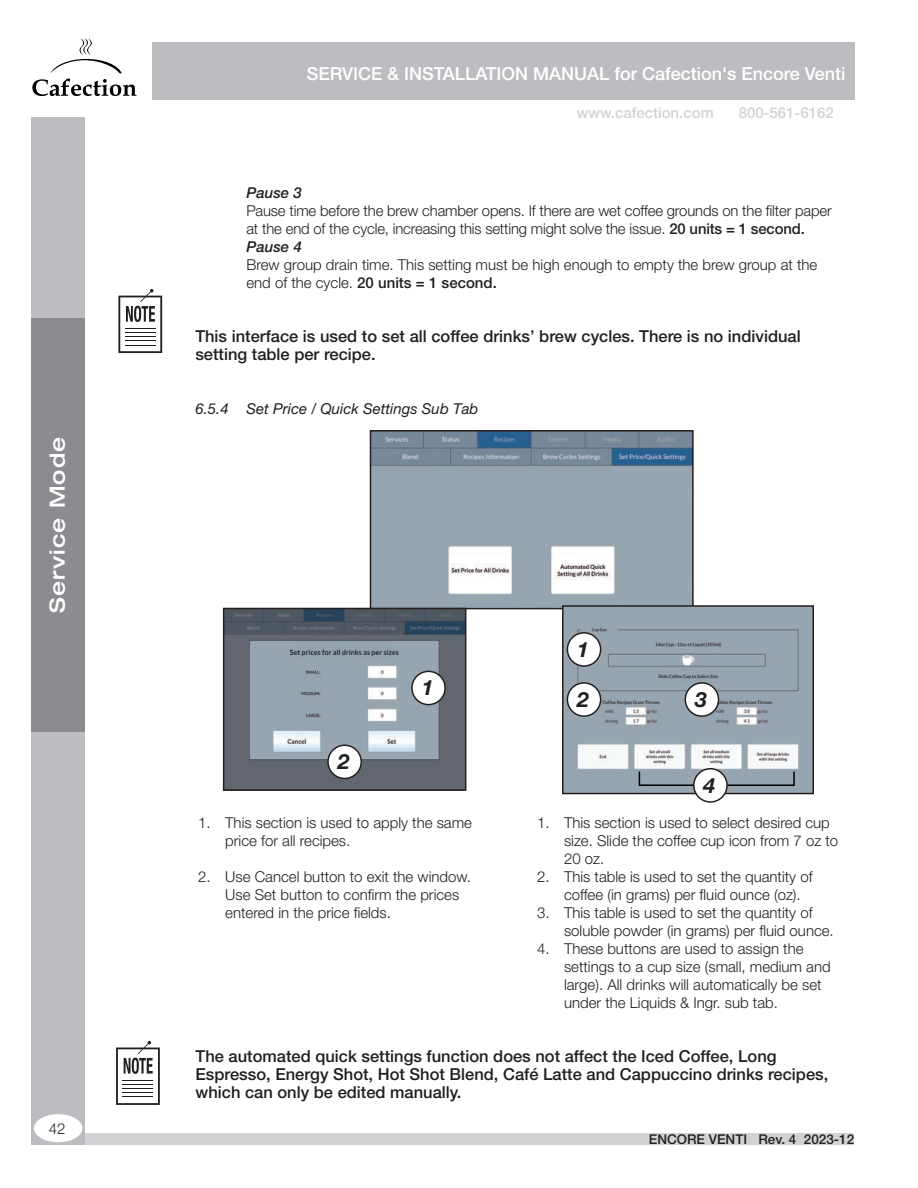
<style>
.page{position:relative;width:918px;height:1188px;background:#fff}
.page>*{position:absolute;margin:0;border:0;box-sizing:border-box;transform-origin:0 0}
.t1{font:500 expanded 21px "Helvetica Neue LT Pro";letter-spacing:.05em;color:#fff}
.t2{font:italic 700 21px "Helvetica Neue LT Pro";color:#231f20}
.t3{font:500 18px "Helvetica Neue LT Pro";color:#fff}
.t4{font:500 16.5px/18px "Helvetica Neue LT Pro";color:#231f20}
.t5{font:300 15px/18px "Helvetica Neue LT Pro";color:#231f20}
.t6{font:italic 15px "Helvetica Neue LT Pro";color:#231f20}
.t7{font:500 15px "Helvetica Neue LT Pro";color:#d1d2d4}
.t8{font:italic 500 15px "Helvetica Neue LT Pro";color:#231f20}
.t9{font:500 13.5px "Helvetica Neue LT Pro";color:#231f20}
.s1{font-weight:500}
.s2{font-weight:500;font-style:italic}
</style>
<div class="page">
<div style="left:43px;top:1133px;width:811px;height:12px;background:#d1d2d4"></div>
<div style="left:152px;top:43px;width:702px;height:57px;background:#bcbdc0"></div>
<div style="left:31px;top:118px;width:53px;height:1027px;background:#bcbdc0"></div>
<div style="left:31px;top:318px;width:53px;height:414px;background:#8a8c8f"></div>
<div style="left:34px;top:1114px;width:48px;height:28px;background:#fff;border-radius:50%"></div>
<svg style="left:32px;top:38px;width:105px;height:58px"></svg>
<svg style="left:118px;top:289px;width:44px;height:64px"></svg>
<hr style="left:125px;top:328px;width:31px;height:1px;background:#231f20">
<hr style="left:125px;top:332px;width:31px;height:1px;background:#231f20">
<hr style="left:125px;top:337px;width:31px;height:1px;background:#231f20">
<hr style="left:125px;top:341px;width:31px;height:1px;background:#231f20">
<hr style="left:125px;top:345px;width:31px;height:1px;background:#231f20">
<img style="left:373px;top:433px;width:318px;height:173px">
<div style="left:370px;top:430px;width:324px;height:179px;border:2px solid #231f20"></div>
<img style="left:565px;top:608px;width:246px;height:183px">
<div style="left:562px;top:605px;width:252px;height:189px;border:2px solid #231f20"></div>
<img style="left:226px;top:611px;width:237px;height:177px">
<div style="left:223px;top:608px;width:243px;height:183px;border:2px solid #231f20"></div>
<div style="left:412px;top:671px;width:33px;height:34px;background:#fff;border-radius:50%"></div>
<div style="left:411px;top:671px;width:35px;height:34px;border:2px solid #231f20;border-radius:50%"></div>
<div style="left:685px;top:683px;width:34px;height:33px;background:#fff;border-radius:50%"></div>
<div style="left:685px;top:682px;width:34px;height:35px;border:2px solid #231f20;border-radius:50%"></div>
<div style="left:567px;top:633px;width:34px;height:33px;background:#fff;border-radius:50%"></div>
<div style="left:567px;top:632px;width:34px;height:35px;border:2px solid #231f20;border-radius:50%"></div>
<div style="left:328px;top:745px;width:33px;height:33px;background:#fff;border-radius:50%"></div>
<div style="left:327px;top:745px;width:35px;height:34px;border:2px solid #231f20;border-radius:50%"></div>
<div style="left:567px;top:683px;width:34px;height:33px;background:#fff;border-radius:50%"></div>
<div style="left:567px;top:682px;width:34px;height:35px;border:2px solid #231f20;border-radius:50%"></div>
<div style="left:639px;top:771px;width:156px;height:15px;border:2px solid #000"></div>
<div style="left:694px;top:769px;width:33px;height:33px;background:#fff;border-radius:50%"></div>
<div style="left:693px;top:768px;width:35px;height:35px;border:2px solid #231f20;border-radius:50%"></div>
<svg style="left:116px;top:1041px;width:44px;height:64px"></svg>
<hr style="left:123px;top:1080px;width:30px;height:1px;background:#231f20">
<hr style="left:123px;top:1084px;width:30px;height:1px;background:#231f20">
<hr style="left:123px;top:1089px;width:30px;height:1px;background:#231f20">
<hr style="left:123px;top:1093px;width:30px;height:1px;background:#231f20">
<hr style="left:123px;top:1097px;width:30px;height:1px;background:#231f20">
<h1 class="t1" style="left:44px;top:613px;width:178px;rotate:-90deg">Service Mode</h1>
<p class="t5" style="left:49px;top:1119px;width:18px">42</p>
<p class="t3" style="left:307px;top:63px;width:540px">SERVICE &amp; INSTALLATION MANUAL for Cafection's Encore Venti</p>
<p class="t7" style="left:577px;top:104px;width:139px">www.cafection.com</p>
<p class="t7" style="left:739px;top:104px;width:97px">800-561-6162</p>
<p class="t8" style="left:246px;top:184px;width:57px">Pause 3</p>
<p class="t5" style="left:246px;top:201px;width:587px">Pause time before the brew chamber opens. If there are wet coffee grounds on the filter paper at the end of the cycle, increasing this setting might solve the issue. <span class="s1">20 units = 1 second.<br></span><span class="s2">Pause 4</span></p>
<p class="t5" style="left:246px;top:255px;width:572px">Brew group drain time. This setting must be high enough to empty the brew group at the end of the cycle. <span class="s1">20 units = 1 second.</span></p>
<p class="t4" style="left:195px;top:327px;width:607px">This interface is used to set all coffee drinks’ brew cycles. There is no individual setting table per recipe.</p>
<p class="t6" style="left:195px;top:400px;width:284px">6.5.4 Set Price / Quick Settings Sub Tab</p>
<h1 class="t2" style="left:338px;top:749px;width:13px">2</h1>
<h1 class="t2" style="left:422px;top:675px;width:13px">1</h1>
<p class="t5" style="left:225px;top:813px;width:248px;text-indent:-27px">1. This section is used to apply the same price for all recipes.</p>
<p class="t5" style="left:225px;top:867px;width:247px;text-indent:-27px">2. Use Cancel button to exit the window.<br>Use Set button to confirm the prices entered in the price fields.</p>
<h1 class="t2" style="left:577px;top:636px;width:13px">1</h1>
<h1 class="t2" style="left:577px;top:686px;width:13px">2</h1>
<h1 class="t2" style="left:695px;top:686px;width:13px">3</h1>
<h1 class="t2" style="left:704px;top:772px;width:13px">4</h1>
<p class="t5" style="left:564px;top:813px;width:276px;text-indent:-27px">1. This section is used to select desired cup size. Slide the coffee cup icon from 7 oz to<br>20 oz.</p>
<p class="t5" style="left:564px;top:867px;width:250px;text-indent:-27px">2. This table is used to set the quantity of coffee (in grams) per fluid ounce (oz).</p>
<p class="t5" style="left:564px;top:903px;width:271px;text-indent:-27px">3. This table is used to set the quantity of soluble powder (in grams) per fluid ounce.</p>
<p class="t5" style="left:564px;top:939px;width:268px;text-indent:-27px">4. These buttons are used to assign the settings to a cup size (small, medium and large). All drinks will automatically be set under the Liquids &amp; Ingr. sub tab.</p>
<p class="t4" style="left:196px;top:1047px;width:634px">The automated quick settings function does not affect the Iced Coffee, Long<br>Espresso, Energy Shot, Hot Shot Blend, Café Latte and Cappuccino drinks recipes, which can only be edited manually.</p>
<p class="t9" style="left:649px;top:1131px;width:207px">ENCORE VENTI Rev. 4 2023-12</p>
</div>
